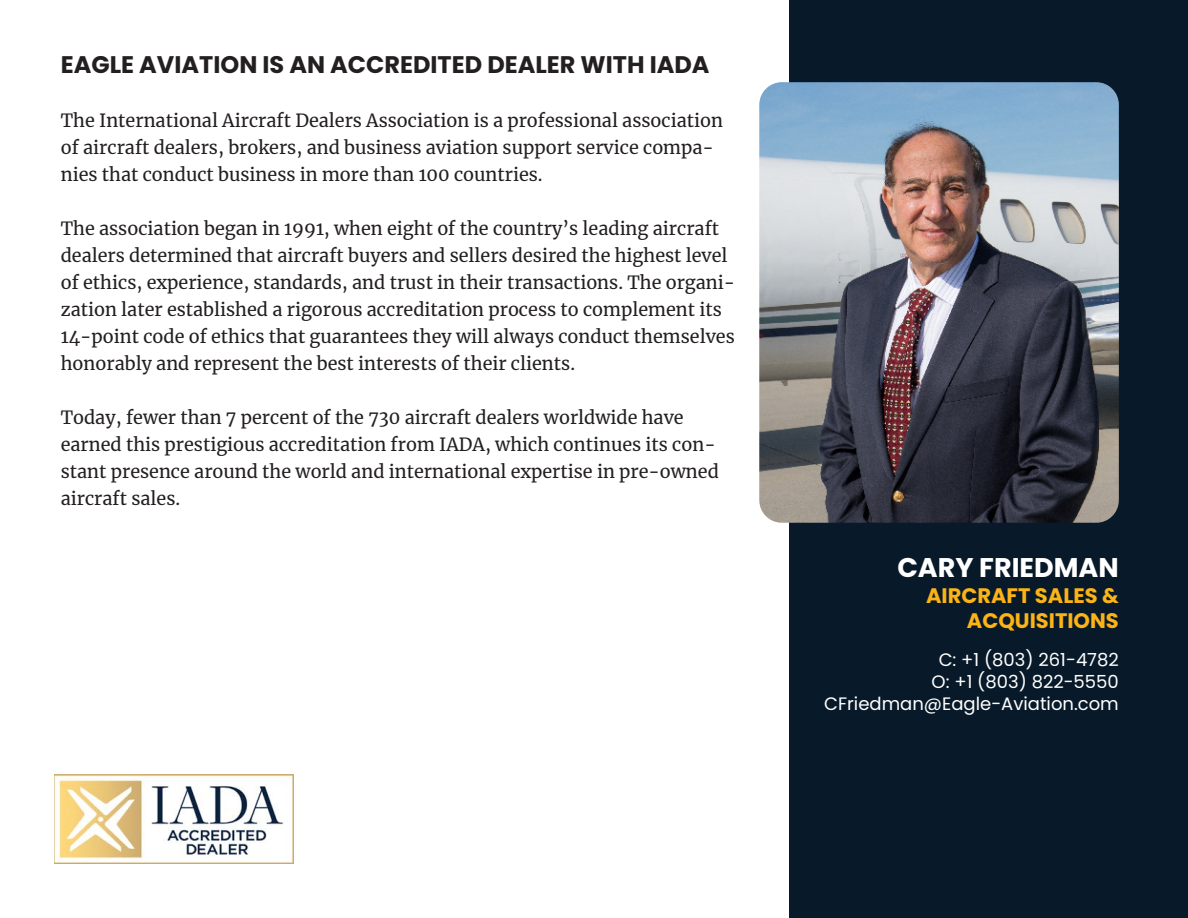
<style>
.page{position:relative;width:1188px;height:918px;background:#fff}
.page>*{position:absolute;margin:0;border:0;box-sizing:border-box;transform-origin:0 0}
.t1{font:700 27px "Poppins";color:#fff}
.t2{font:700 24px "Poppins";color:#231f20}
.t3{font:700 21px "Poppins";color:#fbb316}
.t4{font:18px/27px "Merriweather";color:#231f20}
.t5{font:18px "Poppins";color:#fff}
</style>
<div class="page">
<div style="left:790px;top:0;width:398px;height:918px;background:#081a29"></div>
<img style="left:759px;top:82px;width:360px;height:441px">
<img style="left:54px;top:774px;width:240px;height:90px">
<p class="t2" style="left:61px;top:51px;width:650px">EAGLE AVIATION IS AN ACCREDITED DEALER WITH IADA</p>
<p class="t4" style="left:61px;top:107px;width:664px">The International Aircraft Dealers Association is a professional association of aircraft dealers, brokers, and business aviation support service compa&shy;nies that conduct business in more than 100 countries.</p>
<p class="t4" style="left:61px;top:215px;width:676px">The association began in 1991, when eight of the country’s leading aircraft dealers determined that aircraft buyers and sellers desired the highest level of ethics, experience, standards, and trust in their transactions. The organi&shy;zation later established a rigorous accreditation process to complement its 14-point code of ethics that guarantees they will always conduct themselves honorably and represent the best interests of their clients.</p>
<p class="t4" style="left:61px;top:404px;width:660px">Today, fewer than 7 percent of the 730 aircraft dealers worldwide have earned this prestigious accreditation from IADA, which continues its con&shy;stant presence around the world and international expertise in pre-owned aircraft sales.</p>
<p class="t1" style="left:897px;top:552px;width:223px">CARY FRIEDMAN</p>
<p class="t3" style="left:926px;top:583px;width:194px">AIRCRAFT SALES &amp;</p>
<p class="t3" style="left:967px;top:608px;width:153px">ACQUISITIONS</p>
<p class="t5" style="left:939px;top:650px;width:182px">C: +1 (803) 261-4782</p>
<p class="t5" style="left:932px;top:671px;width:189px">O: +1 (803) 822-5550</p>
<p class="t5" style="left:824px;top:693px;width:296px">CFriedman@Eagle-Aviation.com</p>
</div>
